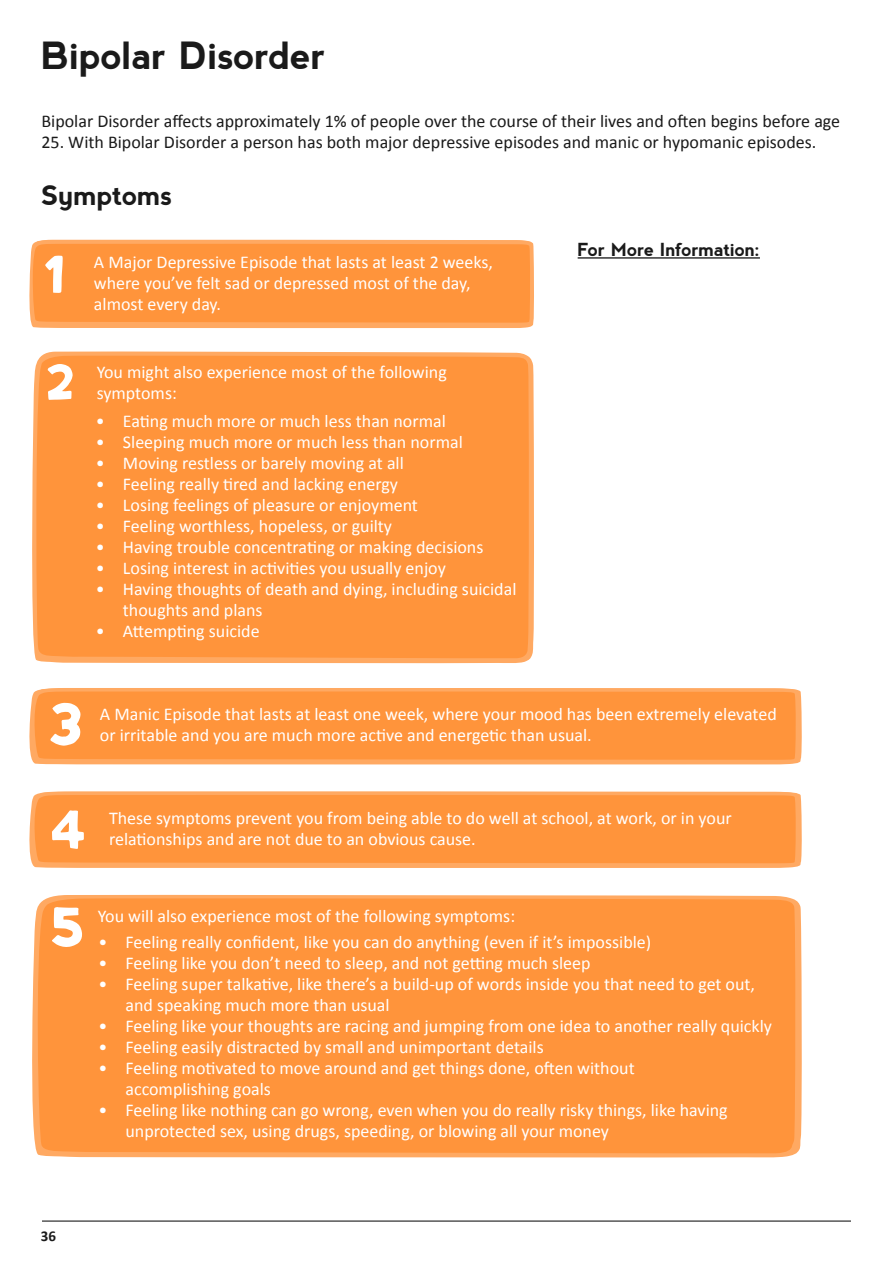
<style>
.page{position:relative;width:893px;height:1263px;background:#fff}
.page>*{position:absolute;margin:0;border:0;box-sizing:border-box;transform-origin:0 0}
.t1{font:700 37.5px "nevis";letter-spacing:-.005em;color:#1a1a1a}
.t2{font:700 27px "nevis";letter-spacing:-.01em;color:#1a1a1a}
.t3{font:18px/21px "Calibri";color:#fff}
.t4{font:18px "Calibri";color:#1a1a1a}
.t5{font:700 18px "nevis";letter-spacing:-.005em;color:#1a1a1a}
.t6{font:700 15px "Calibri";color:#1a1a1a}
</style>
<div class="page">
<svg style="left:29px;top:791px;width:773px;height:77px;background:#ff9742"></svg>
<svg style="left:29px;top:688px;width:773px;height:77px;background:#ff9742"></svg>
<div style="left:32px;top:351px;width:502px;height:313px;background:#ff943b"></div>
<div style="left:32px;top:895px;width:770px;height:263px;background:#ff943b"></div>
<svg style="left:29px;top:240px;width:505px;height:88px;background:#ff9742"></svg>
<svg style="left:48px;top:364px;width:25px;height:36px"></svg>
<svg style="left:50px;top:703px;width:31px;height:43px"></svg>
<svg style="left:52px;top:810px;width:32px;height:39px"></svg>
<svg style="left:52px;top:907px;width:30px;height:40px"></svg>
<hr style="left:578px;top:257px;width:182px;height:2px;background:#1a1a1a">
<hr style="left:42px;top:1221px;width:809px;height:1px;background:#000">
<h1 class="t1" style="left:41px;top:34px;width:286px">Bipolar Disorder</h1>
<p class="t4" style="left:41px;top:110px;width:800px">Bipolar Disorder affects approximately 1% of people over the course of their lives and often begins before age</p>
<p class="t4" style="left:41px;top:131px;width:776px">25. With Bipolar Disorder a person has both major depressive episodes and manic or hypomanic episodes.</p>
<h2 class="t2" style="left:41px;top:180px;width:133px">Symptoms</h2>
<p class="t3" style="left:94px;top:250px;width:401px">A Major Depressive Episode that lasts at least 2 weeks, where you’ve felt sad or depressed most of the day, almost every day.</p>
<p class="t3" style="left:97px;top:360px;width:352px">You might also experience most of the following symptoms:</p>
<p class="t3" style="left:96px;top:410px;width:351px">• Eating much more or much less than normal</p>
<p class="t3" style="left:96px;top:431px;width:368px">• Sleeping much more or much less than normal</p>
<p class="t3" style="left:96px;top:452px;width:309px">• Moving restless or barely moving at all</p>
<p class="t3" style="left:96px;top:473px;width:304px">• Feeling really tired and lacking energy</p>
<p class="t3" style="left:96px;top:494px;width:324px">• Losing feelings of pleasure or enjoyment</p>
<p class="t3" style="left:96px;top:515px;width:298px">• Feeling worthless, hopeless, or guilty</p>
<p class="t3" style="left:96px;top:536px;width:389px">• Having trouble concentrating or making decisions</p>
<p class="t3" style="left:96px;top:557px;width:351px">• Losing interest in activities you usually enjoy</p>
<p class="t3" style="left:123px;top:578px;width:395px;text-indent:-27px">• Having thoughts of death and dying, including suicidal thoughts and plans</p>
<p class="t3" style="left:96px;top:620px;width:165px">• Attempting suicide</p>
<p class="t5" style="left:578px;top:239px;width:184px">For More Information:</p>
<p class="t3" style="left:100px;top:703px;width:678px">A Manic Episode that lasts at least one week, where your mood has been extremely elevated or irritable and you are much more active and energetic than usual.</p>
<p class="t3" style="left:109px;top:806px;width:624px">These symptoms prevent you from being able to do well at school, at work, or in your relationships and are not due to an obvious cause.</p>
<p class="t3" style="left:98px;top:905px;width:419px">You will also experience most of the following symptoms:</p>
<p class="t6" style="left:41px;top:1226px;width:17px">36</p>
<p class="t3" style="left:98px;top:930px;width:554px">• Feeling really confident, like you can do anything (even if it’s impossible)</p>
<p class="t3" style="left:98px;top:951px;width:494px">• Feeling like you don’t need to sleep, and not getting much sleep</p>
<p class="t3" style="left:125px;top:972px;width:631px;text-indent:-27px">• Feeling super talkative, like there’s a build-up of words inside you that need to get out, and speaking much more than usual</p>
<p class="t3" style="left:98px;top:1014px;width:675px">• Feeling like your thoughts are racing and jumping from one idea to another really quickly</p>
<p class="t3" style="left:98px;top:1035px;width:447px">• Feeling easily distracted by small and unimportant details</p>
<p class="t3" style="left:125px;top:1056px;width:511px;text-indent:-27px">• Feeling motivated to move around and get things done, often without accomplishing goals</p>
<p class="t3" style="left:125px;top:1098px;width:604px;text-indent:-27px">• Feeling like nothing can go wrong, even when you do really risky things, like having unprotected sex, using drugs, speeding, or blowing all your money</p>
</div>
